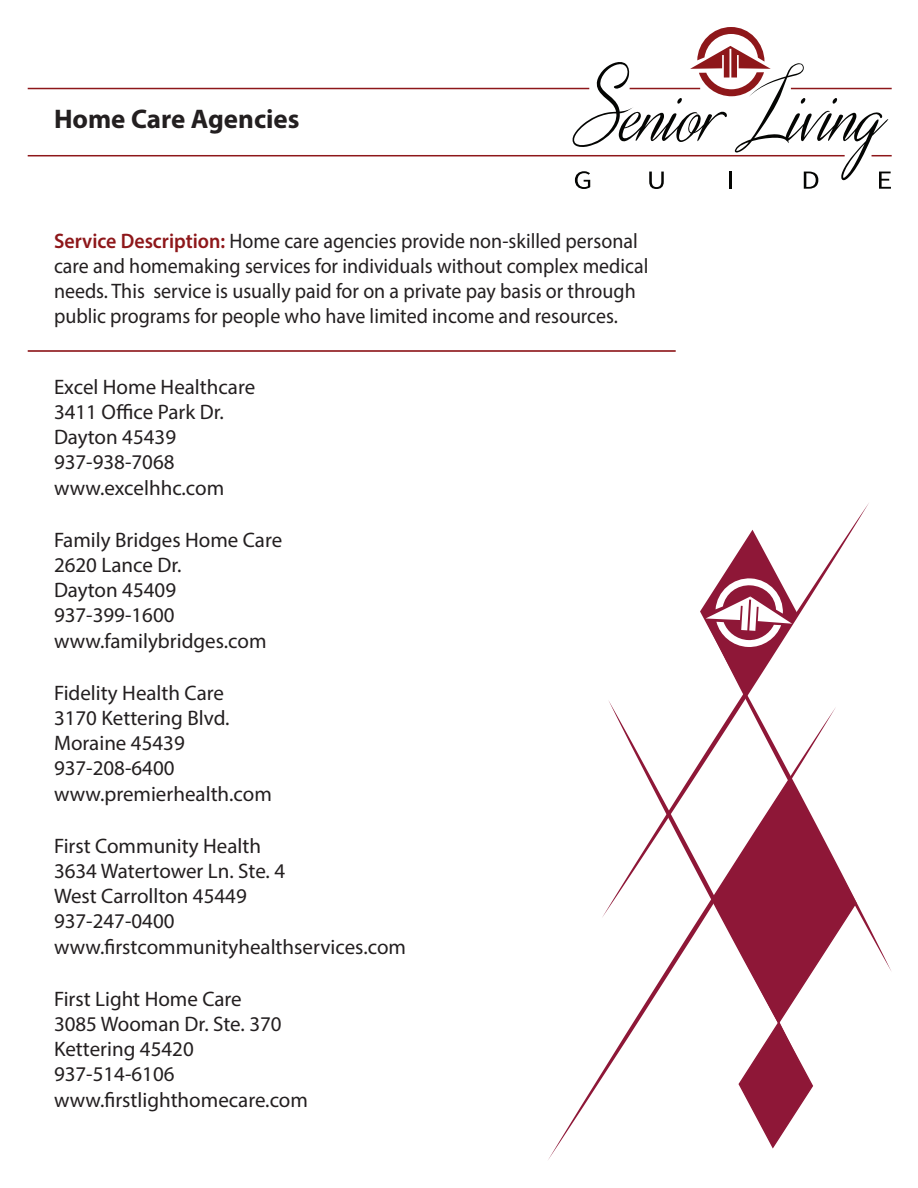
<style>
.page{position:relative;width:918px;height:1188px;background:#fff}
.page>*{position:absolute;margin:0;border:0;box-sizing:border-box;transform-origin:0 0}
.t1{font:700 27px "Myriad Pro";color:#231f20}
.Item_Info{font:21px "Myriad Pro";color:#231f20}
.Item_Info-2{font:21px/25.2px "Myriad Pro";color:#231f20;scale:.95 1}
.Item_First_Line{font:21px "Myriad Pro";color:#231f20}
.s1{font-weight:600;color:#8e171a}
</style>
<div class="page">
<svg style="left:548px;top:972px;width:265px;height:188px"></svg>
<svg style="left:739px;top:614px;width:152px;height:358px"></svg>
<svg style="left:608px;top:700px;width:189px;height:358px"></svg>
<svg style="left:700px;top:530px;width:98px;height:166px"></svg>
<svg style="left:572px;top:27px;width:320px;height:162px"></svg>
<hr style="left:28px;top:155px;width:817px;height:1px;background:#8e171a">
<hr style="left:630px;top:88px;width:70px;height:1px;background:#8e171a">
<hr style="left:28px;top:88px;width:561px;height:1px;background:#8e171a">
<hr style="left:791px;top:88px;width:101px;height:1px;background:#8e171a">
<hr style="left:28px;top:350px;width:648px;height:2px;background:#8e171a">
<p class="t1" style="left:54px;top:102px;width:247px">Home Care Agencies</p>
<p class="Item_Info-2" style="left:54px;top:228px;width:627px"><span class="s1">Service Description:</span> Home care agencies provide non-skilled personal care and homemaking services for individuals without complex medical needs. This service is usually paid for on a private pay basis or through public programs for people who have limited income and resources.</p>
<p class="Item_First_Line" style="left:54px;top:374px;width:203px">Excel Home Healthcare</p>
<p class="Item_Info" style="left:54px;top:399px;width:171px">3411 Office Park Dr.</p>
<p class="Item_Info" style="left:54px;top:424px;width:124px">Dayton 45439</p>
<p class="Item_Info" style="left:54px;top:449px;width:122px">937-938-7068</p>
<p class="Item_Info" style="left:54px;top:475px;width:172px">www.excelhhc.com</p>
<p class="Item_First_Line" style="left:54px;top:527px;width:230px">Family Bridges Home Care</p>
<p class="Item_Info" style="left:54px;top:552px;width:129px">2620 Lance Dr.</p>
<p class="Item_Info" style="left:54px;top:577px;width:124px">Dayton 45409</p>
<p class="Item_Info" style="left:54px;top:602px;width:122px">937-399-1600</p>
<p class="Item_Info" style="left:54px;top:628px;width:214px">www.familybridges.com</p>
<p class="Item_First_Line" style="left:54px;top:680px;width:171px">Fidelity Health Care</p>
<p class="Item_Info" style="left:54px;top:705px;width:177px">3170 Kettering Blvd.</p>
<p class="Item_Info" style="left:54px;top:730px;width:132px">Moraine 45439</p>
<p class="Item_Info" style="left:54px;top:755px;width:122px">937-208-6400</p>
<p class="Item_Info" style="left:54px;top:781px;width:219px">www.premierhealth.com</p>
<p class="Item_First_Line" style="left:54px;top:833px;width:209px">First Community Health</p>
<p class="Item_Info" style="left:54px;top:858px;width:233px">3634 Watertower Ln. Ste. 4</p>
<p class="Item_Info" style="left:54px;top:883px;width:194px">West Carrollton 45449</p>
<p class="Item_Info" style="left:54px;top:908px;width:122px">937-247-0400</p>
<p class="Item_Info" style="left:54px;top:934px;width:354px">www.firstcommunityhealthservices.com</p>
<p class="Item_First_Line" style="left:54px;top:986px;width:189px">First Light Home Care</p>
<p class="Item_Info" style="left:54px;top:1011px;width:229px">3085 Wooman Dr. Ste. 370</p>
<p class="Item_Info" style="left:54px;top:1036px;width:141px">Kettering 45420</p>
<p class="Item_Info" style="left:54px;top:1061px;width:122px">937-514-6106</p>
<p class="Item_Info" style="left:54px;top:1087px;width:255px">www.firstlighthomecare.com</p>
</div>
